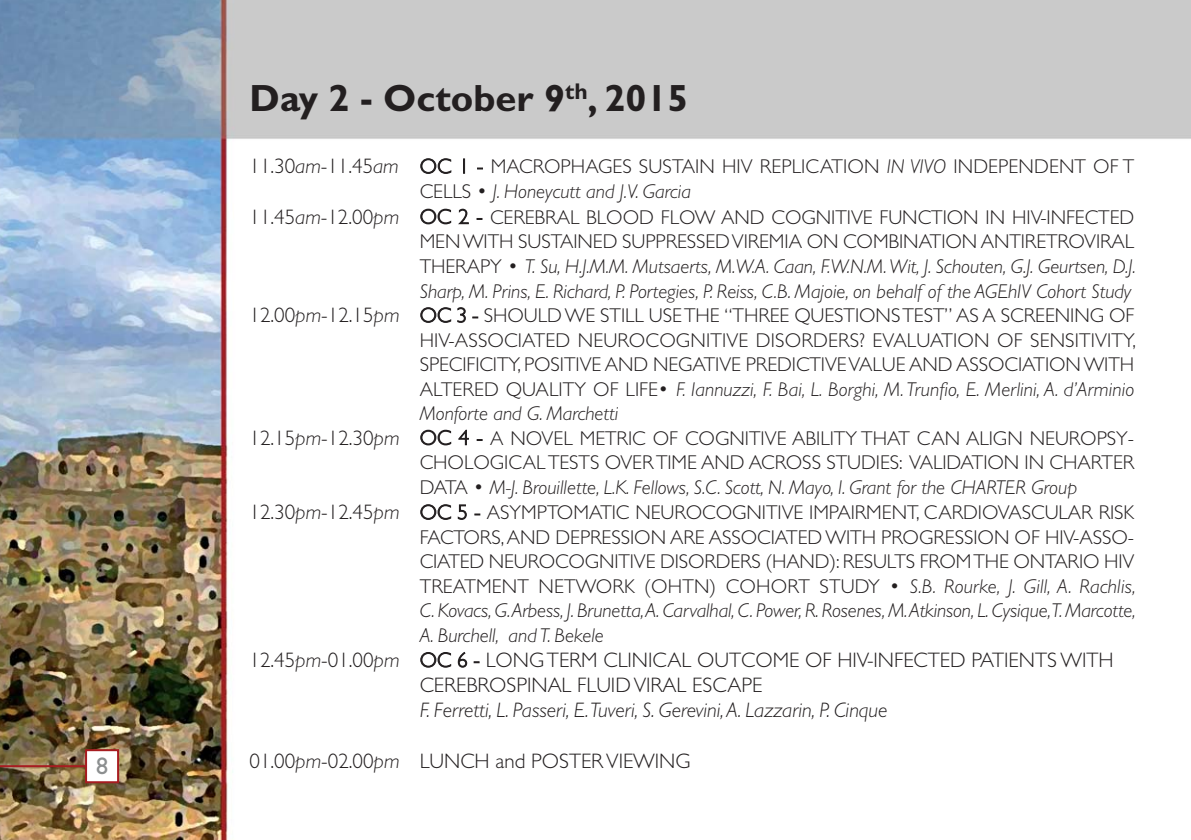
<style>
.page{position:relative;width:1191px;height:840px;background:#fff}
.page>*{position:absolute;margin:0;border:0;box-sizing:border-box;transform-origin:0 0}
.t1{font:700 38px "Gill Sans";color:#231f20}
.t2{font:24px "Gill Sans";color:#8c8f90}
.t3{font:300 21px/25.2px "Gill Sans";color:#231f20}
.t4{font:italic 300 21px "Gill Sans";color:#231f20}
.t5{font:300 20px "Gill Sans";color:#231f20}
.t6{font:italic 300 20px "Gill Sans";color:#231f20}
.s1{font-size:21px}
.s2{font-style:italic;font-size:21px}
.s3{font-style:italic}
.s4{font-style:normal}
.s5{font-style:normal;font-size:21px}
</style>
<div class="page">
<img style="left:0;top:0;width:1191px;height:839px">
<div style="left:87px;top:750px;width:30px;height:30px;background:#fff"></div>
<div style="left:85px;top:748px;width:34px;height:34px;border:2px solid #a71c20"></div>
<hr style="left:0;top:764px;width:85px;height:2px;background:#a71c20">
<p class="t2" style="left:96px;top:757px;width:13px">8</p>
<h1 class="t1" style="left:249px;top:85px;width:440px">Day 2 - October 9<sup>th</sup>, 2015</h1>
<p class="t5" style="left:249px;top:159px;width:886px"><span class="s1">11.30</span><span class="s2">am</span><span class="s1">-11.45</span><span class="s2">am</span> <span class="s1">OC 1 -</span> MACROPHAGES SUSTAIN HIV REPLICATION <span class="s3">IN VIVO</span> INDEPENDENT OF T</p>
<p class="t6" style="left:420px;top:185px;width:273px"><span class="s4">CELLS</span> <span class="s5">•</span> J. Honeycutt and J.V. Garcia</p>
<p class="t5" style="left:249px;top:210px;width:886px"><span class="s1">11.45</span><span class="s2">am</span><span class="s1">-12.00</span><span class="s2">pm</span> <span class="s1">OC 2 -</span> CEREBRAL BLOOD FLOW AND COGNITIVE FUNCTION IN HIV-INFECTED</p>
<p class="t5" style="left:420px;top:234px;width:716px">MEN WITH SUSTAINED SUPPRESSED VIREMIA ON COMBINATION ANTIRETROVIRAL</p>
<p class="t6" style="left:420px;top:259px;width:717px"><span class="s4">THERAPY</span> <span class="s5">•</span> T. Su, H.J.M.M. Mutsaerts, M.W.A. Caan, F.W.N.M. Wit, J. Schouten, G.J. Geurtsen, D.J.</p>
<p class="t6" style="left:420px;top:284px;width:713px">Sharp, M. Prins, E. Richard, P. Portegies, P. Reiss, C.B. Majoie, on behalf of the AGEhIV Cohort Study</p>
<p class="t5" style="left:249px;top:308px;width:886px"><span class="s1">12.00</span><span class="s2">pm</span><span class="s1">-12.15</span><span class="s2">pm</span> <span class="s1">OC 3 -</span> SHOULD WE STILL USE THE “THREE QUESTIONS TEST” AS A SCREENING OF</p>
<p class="t5" style="left:420px;top:333px;width:717px">HIV-ASSOCIATED NEUROCOGNITIVE DISORDERS? EVALUATION OF SENSITIVITY,</p>
<p class="t5" style="left:420px;top:357px;width:716px">SPECIFICITY, POSITIVE AND NEGATIVE PREDICTIVE VALUE AND ASSOCIATION WITH</p>
<p class="t6" style="left:420px;top:381px;width:716px"><span class="s4">ALTERED QUALITY OF LIFE</span><span class="s5">•</span> F. Iannuzzi, F. Bai, L. Borghi, M. Trunfio, E. Merlini, A. d’Arminio</p>
<p class="t6" style="left:420px;top:406px;width:200px">Monforte and G. Marchetti</p>
<p class="t5" style="left:249px;top:431px;width:886px"><span class="s1">12.15</span><span class="s2">pm</span><span class="s1">-12.30</span><span class="s2">pm</span> <span class="s1">OC 4 -</span> A NOVEL METRIC OF COGNITIVE ABILITY THAT CAN ALIGN NEUROPSY-</p>
<p class="t5" style="left:420px;top:455px;width:716px">CHOLOGICAL TESTS OVER TIME AND ACROSS STUDIES: VALIDATION IN CHARTER</p>
<p class="t6" style="left:420px;top:480px;width:659px"><span class="s4">DATA</span> <span class="s5">•</span> M-J. Brouillette, L.K. Fellows, S.C. Scott, N. Mayo, I. Grant for the CHARTER Group</p>
<p class="t5" style="left:249px;top:505px;width:886px"><span class="s1">12.30</span><span class="s2">pm</span><span class="s1">-12.45</span><span class="s2">pm</span> <span class="s1">OC 5 -</span> ASYMPTOMATIC NEUROCOGNITIVE IMPAIRMENT, CARDIOVASCULAR RISK</p>
<p class="t5" style="left:420px;top:530px;width:716px">FACTORS, AND DEPRESSION ARE ASSOCIATED WITH PROGRESSION OF HIV-ASSO-</p>
<p class="t5" style="left:420px;top:554px;width:716px">CIATED NEUROCOGNITIVE DISORDERS (HAND): RESULTS FROM THE ONTARIO HIV</p>
<p class="t5" style="left:420px;top:578px;width:717px">TREATMENT NETWORK (OHTN) COHORT STUDY <span class="s1">•</span> <span class="s3">S.B. Rourke, J. Gill, A. Rachlis,</span></p>
<p class="t6" style="left:420px;top:603px;width:717px">C. Kovacs, G. Arbess, J. Brunetta, A. Carvalhal, C. Power, R. Rosenes, M. Atkinson, L. Cysique,T. Marcotte,</p>
<p class="t6" style="left:420px;top:627px;width:186px">A. Burchell, and T. Bekele</p>
<p class="t3" style="left:420px;top:649px;width:695px;text-indent:-170px">12.45<span class="s3">pm</span>-01.00<span class="s3">pm</span> OC 6 - LONG TERM CLINICAL OUTCOME OF HIV-INFECTED PATIENTS WITH<br>CEREBROSPINAL FLUID VIRAL ESCAPE</p>
<p class="t4" style="left:420px;top:702px;width:469px">F. Ferretti, L. Passeri, E. Tuveri, S. Gerevini, A. Lazzarin, P. Cinque</p>
<p class="t3" style="left:249px;top:750px;width:442px">01.00<span class="s3">pm</span>-02.00<span class="s3">pm</span> LUNCH and POSTER VIEWING</p>
</div>
